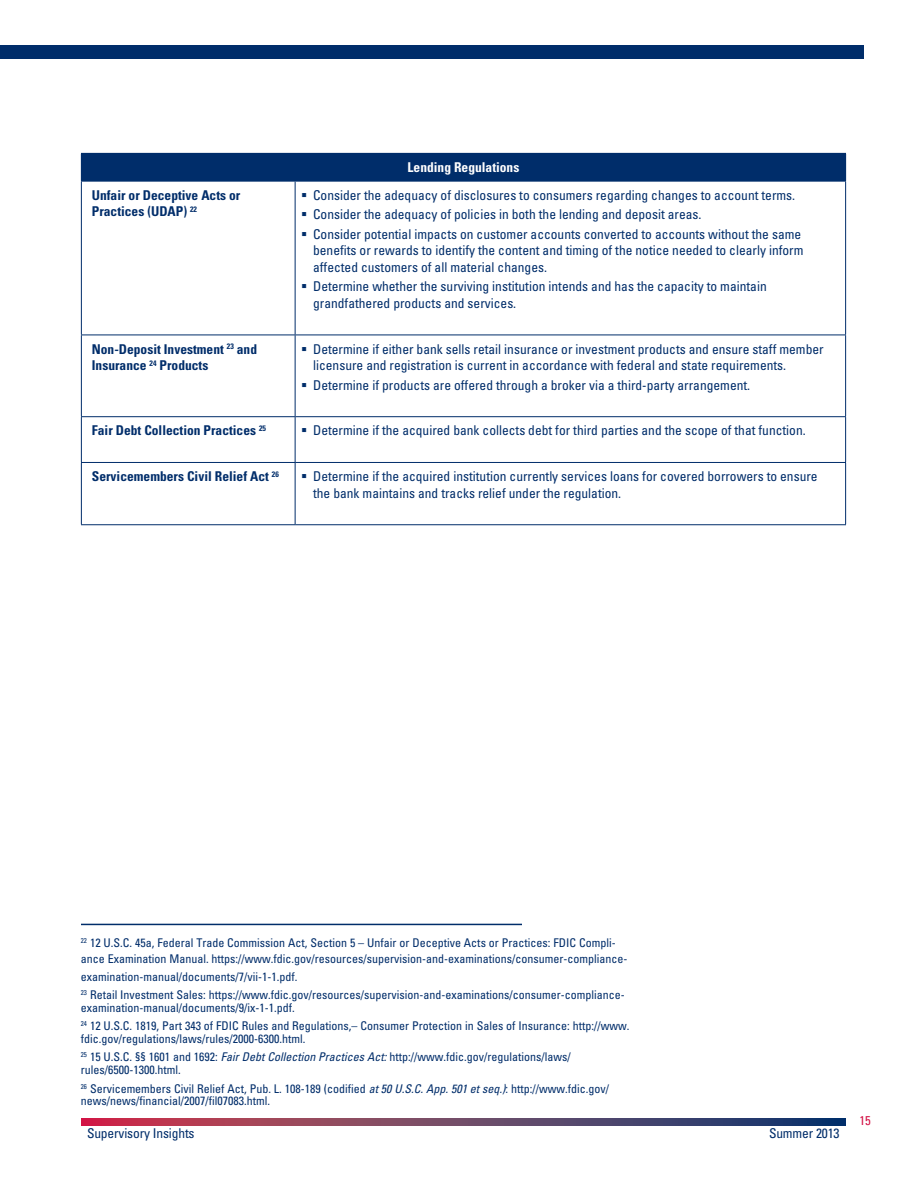
<style>
.page{position:relative;width:918px;height:1188px;background:#fff}
.page>*{position:absolute;margin:0;border:0;box-sizing:border-box;transform-origin:0 0}
.t1{font:condensed 13.5px/16.5px "Univers LT Std";color:#002d6a}
.RoundupTableBold{font:700 condensed 13.5px/16.5px "Univers LT Std";color:#002d6a}
.RoundupTableBold-2{font:700 condensed 13.5px "Univers LT Std";color:#fff}
.t2{font:condensed 12.75px "Univers LT Std";color:#d31245}
.Footnote{font:condensed 12px/18.5px "Univers LT Std";color:#002d6a}
.s1{font-style:italic}
</style>
<div class="page">
<div style="left:0;top:45px;width:864px;height:13px;background:#002d6a"></div>
<svg style="left:81px;top:1119px;width:765px;height:6px;background:#704062"></svg>
<div style="left:81px;top:153px;width:765px;height:28px;background:#002d6a"></div>
<hr style="left:81px;top:181px;width:214px;height:1px;background:#002d6a">
<hr style="left:295px;top:181px;width:551px;height:1px;background:#002d6a">
<hr style="left:81px;top:182px;width:1px;height:153px;background:#002d6a">
<hr style="left:295px;top:182px;width:1px;height:153px;background:#002d6a">
<hr style="left:845px;top:182px;width:1px;height:153px;background:#002d6a">
<hr style="left:81px;top:335px;width:214px;height:1px;background:#002d6a">
<hr style="left:81px;top:335px;width:1px;height:81px;background:#002d6a">
<hr style="left:295px;top:335px;width:551px;height:1px;background:#002d6a">
<hr style="left:295px;top:335px;width:1px;height:81px;background:#002d6a">
<hr style="left:845px;top:335px;width:1px;height:81px;background:#002d6a">
<hr style="left:81px;top:416px;width:214px;height:1px;background:#002d6a">
<hr style="left:81px;top:417px;width:1px;height:45px;background:#002d6a">
<hr style="left:295px;top:416px;width:551px;height:1px;background:#002d6a">
<hr style="left:295px;top:417px;width:1px;height:45px;background:#002d6a">
<hr style="left:845px;top:417px;width:1px;height:45px;background:#002d6a">
<hr style="left:81px;top:462px;width:214px;height:1px;background:#002d6a">
<hr style="left:81px;top:463px;width:1px;height:61px;background:#002d6a">
<hr style="left:295px;top:462px;width:551px;height:1px;background:#002d6a">
<hr style="left:295px;top:463px;width:1px;height:61px;background:#002d6a">
<hr style="left:845px;top:463px;width:1px;height:61px;background:#002d6a">
<hr style="left:81px;top:524px;width:214px;height:1px;background:#002d6a">
<hr style="left:295px;top:524px;width:551px;height:1px;background:#002d6a">
<hr style="left:81px;top:924px;width:441px;height:1px;background:#002d6a">
<p class="RoundupTableBold-2" style="left:408px;top:159px;width:113px">Lending Regulations</p>
<p class="RoundupTableBold" style="left:92px;top:187px;width:150px">Unfair or Deceptive Acts or<br>Practices (UDAP) <sup>22</sup></p>
<p class="t1" style="left:313px;top:187px;width:484px">Consider the adequacy of disclosures to consumers regarding changes to account terms.</p>
<p class="t1" style="left:313px;top:206px;width:390px">Consider the adequacy of policies in both the lending and deposit areas.</p>
<p class="t1" style="left:313px;top:226px;width:492px">Consider potential impacts on customer accounts converted to accounts without the same benefits or rewards to identify the content and timing of the notice needed to clearly inform affected customers of all material changes.</p>
<p class="t1" style="left:313px;top:278px;width:455px">Determine whether the surviving institution intends and has the capacity to maintain grandfathered products and services.</p>
<p class="RoundupTableBold" style="left:92px;top:341px;width:167px">Non-Deposit Investment <sup>23</sup> and<br>Insurance <sup>24</sup> Products</p>
<p class="t1" style="left:313px;top:340px;width:512px">Determine if either bank sells retail insurance or investment products and ensure staff member licensure and registration is current in accordance with federal and state requirements.</p>
<p class="t1" style="left:313px;top:376px;width:439px">Determine if products are offered through a broker via a third-party arrangement.</p>
<p class="RoundupTableBold" style="left:92px;top:422px;width:176px">Fair Debt Collection Practices <sup>25</sup></p>
<p class="t1" style="left:313px;top:422px;width:494px">Determine if the acquired bank collects debt for third parties and the scope of that function.</p>
<p class="RoundupTableBold" style="left:92px;top:468px;width:188px">Servicemembers Civil Relief Act <sup>26</sup></p>
<p class="t1" style="left:313px;top:468px;width:506px">Determine if the acquired institution currently services loans for covered borrowers to ensure the bank maintains and tracks relief under the regulation.</p>
<p class="Footnote" style="left:81px;top:935px;width:548px;line-height:15.8px"><sup>22</sup> 12 U.S.C. 45a, Federal Trade Commission Act, Section 5 – Unfair or Deceptive Acts or Practices: FDIC Compli&shy;ance Examination Manual. https://www.fdic.gov/resources/supervision-and-examinations/consumer-compliance-</p>
<p class="Footnote" style="left:81px;top:967px;width:545px">examination-manual/documents/7/vii-1-1.pdf.<br><sup>23</sup> Retail Investment Sales: https://www.fdic.gov/resources/supervision-and-examinations/consumer-compliance-</p>
<p class="Footnote" style="left:81px;top:998px;width:550px">examination-manual/documents/9/ix-1-1.pdf.<br><sup>24</sup> 12 U.S.C. 1819, Part 343 of FDIC Rules and Regulations,– Consumer Protection in Sales of Insurance: http://www.</p>
<p class="Footnote" style="left:81px;top:1029px;width:491px">fdic.gov/regulations/laws/rules/2000-6300.html.<br><sup>25</sup> 15 U.S.C. §§ 1601 and 1692: <span class="s1">Fair Debt Collection Practices Act:</span> http://www.fdic.gov/regulations/laws/</p>
<p class="Footnote" style="left:81px;top:1061px;width:530px">rules/6500-1300.html.<br><sup>26</sup> Servicemembers Civil Relief Act, Pub. L. 108-189 (codified <span class="s1">at 50 U.S.C. App. 501 et seq.)</span>: http://www.fdic.gov/</p>
<p class="Footnote" style="left:81px;top:1092px;width:191px">news/news/financial/2007/fil07083.html.</p>
<p class="t1" style="left:87px;top:1125px;width:109px">Supervisory Insights</p>
<p class="t1" style="left:769px;top:1125px;width:72px">Summer 2013</p>
<p class="t2" style="left:860px;top:1112px;width:13px">15</p>
</div>
